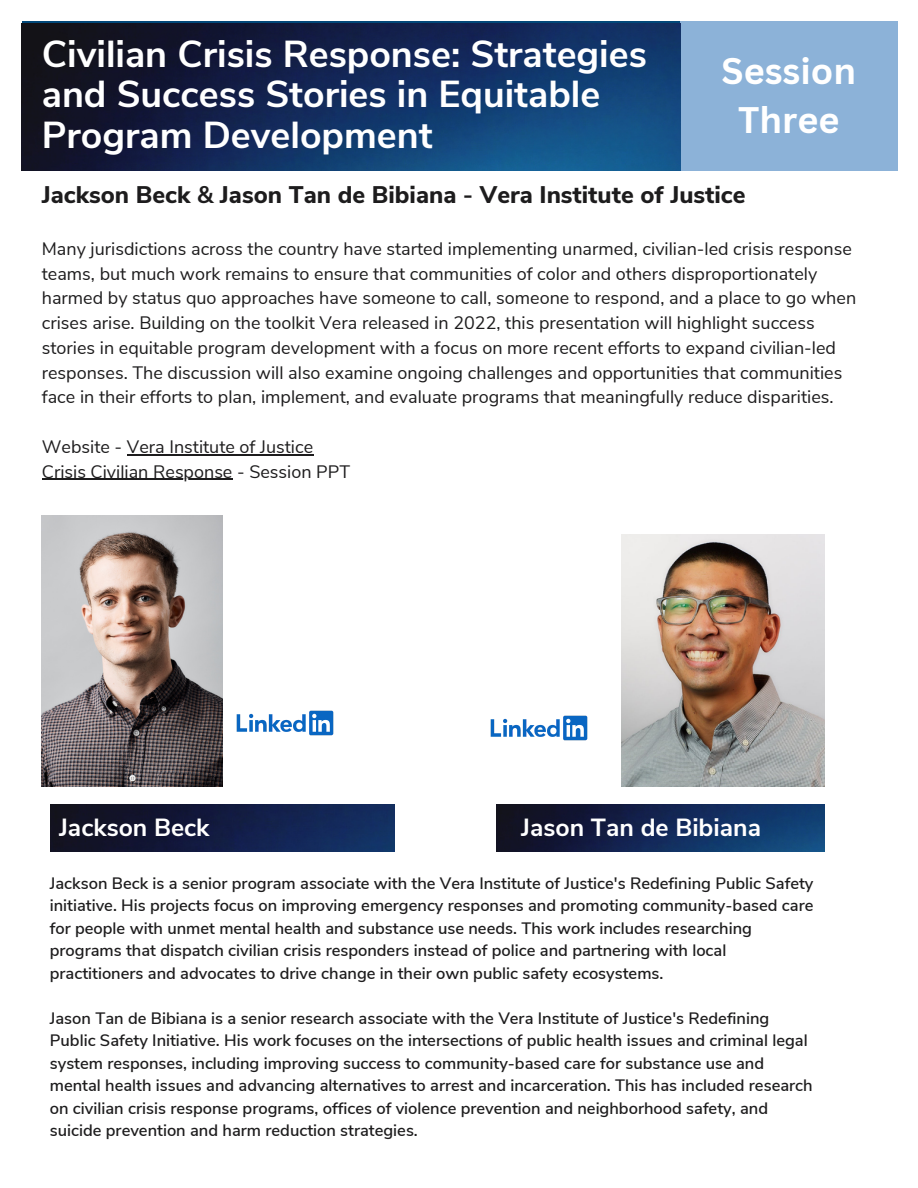
<style>
.page{position:relative;width:918px;height:1188px;background:#fff}
.page>*{position:absolute;margin:0;border:0;box-sizing:border-box;transform-origin:0 0}
.t1{font:700 37.5px/40.5px "Nunito Sans";color:#fff}
.t2{font:700 36px "Canva Sans";color:#fff}
.t3{font:700 24.75px "Nunito Sans";color:#fff}
.t4{font:800 24px "Nunito Sans";color:#1d1c1d}
.t5{font:18px/24.8px "Nunito Sans";color:#1d1c1d}
.t6{font:600 16.5px/22.5px "Nunito Sans";color:#1d1c1d}
.s1{font-weight:700}
</style>
<div class="page">
<div style="left:680px;top:21px;width:218px;height:150px;background:#8cb2d8"></div>
<img style="left:22px;top:23px;width:659px;height:148px">
<hr style="left:127px;top:454px;width:186px;height:1px;background:#1d1c1d">
<hr style="left:42px;top:479px;width:190px;height:1px;background:#1d1c1d">
<img style="left:42px;top:516px;width:181px;height:271px">
<img style="left:237px;top:710px;width:97px;height:26px">
<img style="left:621px;top:535px;width:204px;height:252px">
<img style="left:490px;top:715px;width:97px;height:26px">
<img style="left:51px;top:804px;width:344px;height:47px">
<img style="left:496px;top:804px;width:329px;height:47px">
<p class="t1" style="left:42px;top:34px;width:607px">Civilian Crisis Response: Strategies and Success Stories in Equitable<br>Program Development</p>
<p class="t4" style="left:42px;top:179px;width:705px">Jackson Beck <span class="s1">&amp;</span> Jason Tan de Bibiana <span class="s1">-</span> Vera Institute of Justice</p>
<p class="t5" style="left:42px;top:237px;width:816px">Many jurisdictions across the country have started implementing unarmed, civilian-led crisis response teams, but much work remains to ensure that communities of color and others disproportionately harmed by status quo approaches have someone to call, someone to respond, and a place to go when crises arise. Building on the toolkit Vera released in 2022, this presentation will highlight success stories in equitable program development with a focus on more recent efforts to expand civilian-led responses. The discussion will also examine ongoing challenges and opportunities that communities face in their efforts to plan, implement, and evaluate programs that meaningfully reduce disparities.</p>
<p class="t5" style="left:42px;top:435px;width:273px">Website - Vera Institute of Justice</p>
<p class="t5" style="left:42px;top:459px;width:310px">Crisis Civilian Response - Session PPT</p>
<p class="t2" style="left:722px;top:45px;width:136px">Session</p>
<p class="t2" style="left:738px;top:95px;width:103px">Three</p>
<p class="t3" style="left:59px;top:811px;width:152px">Jackson Beck</p>
<p class="t3" style="left:521px;top:811px;width:241px">Jason Tan de Bibiana</p>
<p class="t6" style="left:50px;top:872px;width:765px">Jackson Beck is a senior program associate with the Vera Institute of Justice's Redefining Public Safety initiative. His projects focus on improving emergency responses and promoting community-based care for people with unmet mental health and substance use needs. This work includes researching programs that dispatch civilian crisis responders instead of police and partnering with local practitioners and advocates to drive change in their own public safety ecosystems.</p>
<p class="t6" style="left:50px;top:1007px;width:764px">Jason Tan de Bibiana is a senior research associate with the Vera Institute of Justice's Redefining Public Safety Initiative. His work focuses on the intersections of public health issues and criminal legal system responses, including improving success to community-based care for substance use and mental health issues and advancing alternatives to arrest and incarceration. This has included research on civilian crisis response programs, offices of violence prevention and neighborhood safety, and suicide prevention and harm reduction strategies.</p>
</div>
